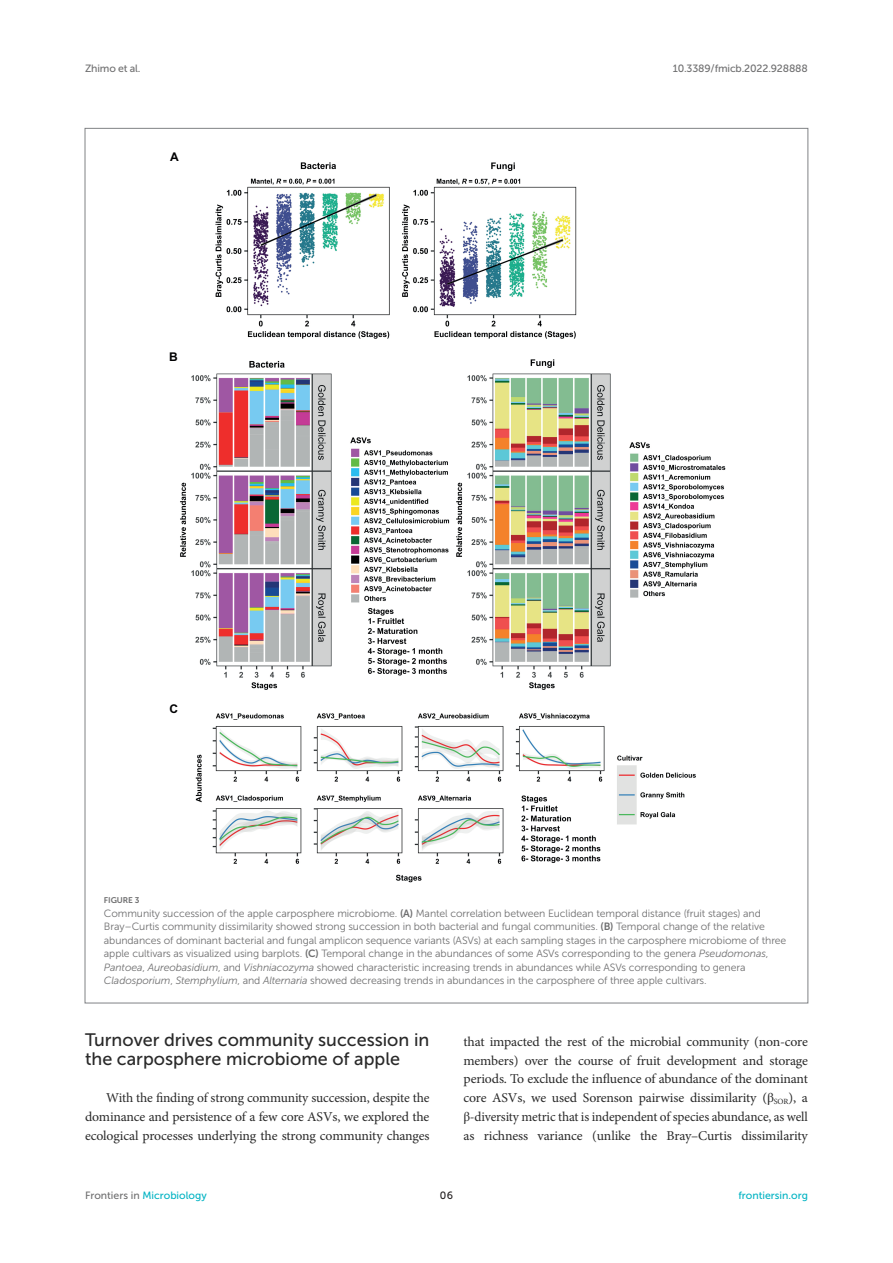
<style>
.page{position:relative;width:893px;height:1263px;background:#fff}
.page>*{position:absolute;margin:0;border:0;box-sizing:border-box;transform-origin:0 0}
.HEAD_2{font:18px/18.8px "Museo Sans 500";color:#292929}
.TEXT_FLUSH{font:13.5px/18.8px "Minion Pro";letter-spacing:-.01em;color:#292929;text-align:justify}
.t1{font:700 12px "Arial";color:#000002}
.FIG_LEG{font:10.5px/13.5px "Museo Sans 300";letter-spacing:-.01em;color:#6f6f70}
.t2{font:10.5px "Museo Sans 500";color:#00b3c3}
.t3{font:10.5px "Museo Sans 500";letter-spacing:-.015em;color:#6f6f70}
.t4{font:10.5px "Museo Sans 500";color:#231f20}
.FIG_HD{font:8.25px "Museo Sans 700";letter-spacing:-.01em;color:#6f6f70}
.s1{font-family:"Museo Sans 700"}
.s2{font-style:italic}
.s3{font-family:"STIX"}
.s4{color:#6f6f70}
</style>
<div class="page">
<img style="left:180px;top:162px;width:546px;height:721px">
<p class="t3" style="left:85px;top:63px;width:57px">Zhimo et al.</p>
<p class="t3" style="left:673px;top:63px;width:137px">10.3389/fmicb.2022.928888</p>
<p class="t1" style="left:170px;top:148px;width:10px">A</p>
<p class="t1" style="left:169px;top:348px;width:10px">B</p>
<p class="t1" style="left:169px;top:700px;width:10px">C</p>
<p class="FIG_HD" style="left:104px;top:896px;width:37px">FIGURE 3</p>
<p class="FIG_LEG" style="left:104px;top:906px;width:684px">Community succession of the apple carposphere microbiome. <span class="s1">(A)</span> Mantel correlation between Euclidean temporal distance (fruit stages) and Bray–Curtis community dissimilarity showed strong succession in both bacterial and fungal communities. <span class="s1">(B)</span> Temporal change of the relative abundances of dominant bacterial and fungal amplicon sequence variants (ASVs) at each sampling stages in the carposphere microbiome of three apple cultivars as visualized using barplots. <span class="s1">(C)</span> Temporal change in the abundances of some ASVs corresponding to the genera <span class="s2">Pseudomonas</span>, <span class="s2">Pantoea</span>, <span class="s2">Aureobasidium</span>, and <span class="s2">Vishniacozyma</span> showed characteristic increasing trends in abundances while ASVs corresponding to genera <span class="s2">Cladosporium</span>, <span class="s2">Stemphylium</span>, and <span class="s2">Alternaria</span> showed decreasing trends in abundances in the carposphere of three apple cultivars.</p>
<p class="HEAD_2" style="left:85px;top:1030px;width:346px">Turnover drives community succession in the carposphere microbiome of apple</p>
<p class="TEXT_FLUSH" style="left:85px;top:1088px;width:346px;text-indent:21px">With the finding of strong community succession, despite the dominance and persistence of a few core ASVs, we explored the ecological processes underlying the strong community changes</p>
<p class="TEXT_FLUSH" style="left:463px;top:1032px;width:346px">that impacted the rest of the microbial community (non-core members) over the course of fruit development and storage periods. To exclude the influence of abundance of the dominant core ASVs, we used Sorenson pairwise dissimilarity (<span class="s3">β</span><sub>SOR</sub>), a <span class="s3">β</span>-diversity metric that is independent of species abundance, as well as richness variance (unlike the Bray–Curtis dissimilarity</p>
<p class="t2" style="left:85px;top:1190px;width:123px"><span class="s4">Frontiers in</span> Microbiology</p>
<p class="t4" style="left:440px;top:1190px;width:15px">06</p>
<p class="t2" style="left:738px;top:1190px;width:71px">frontiersin.org</p>
</div>
